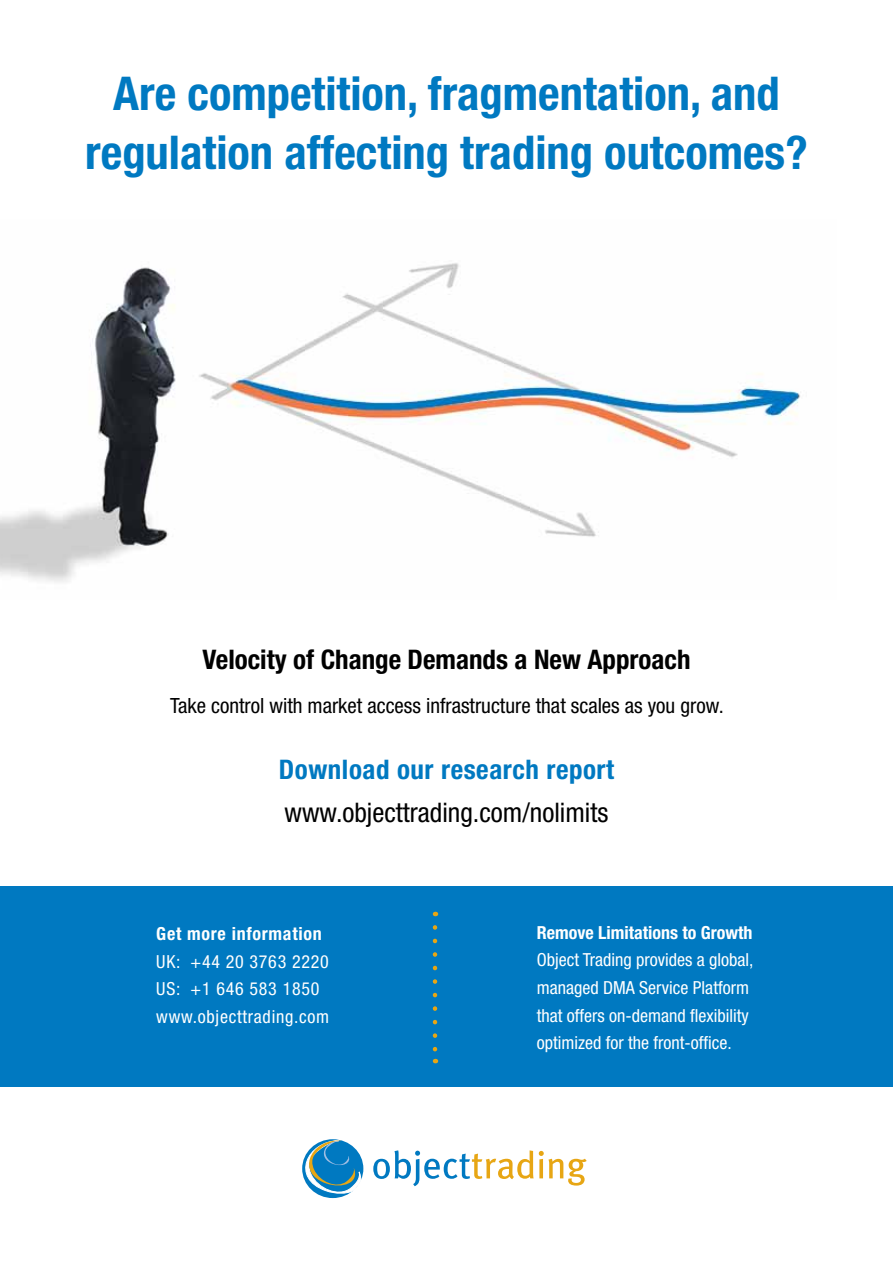
<style>
.page{position:relative;width:893px;height:1263px;background:#fff}
.page>*{position:absolute;margin:0;border:0;box-sizing:border-box;transform-origin:0 0}
.t1{font:700 condensed 46.65px/58.9px "Helvetica Neue";color:#0079c1;text-align:center}
.t2{font:700 condensed 27px "Helvetica Neue";color:#000}
.t3{font:condensed 27px "Helvetica Neue";color:#000}
.t4{font:700 condensed 27px "Helvetica Neue";letter-spacing:.02em;color:#0079c1}
.t5{font:condensed 21px "Helvetica Neue";color:#000}
.t6{font:condensed 18px/27.6px "Helvetica Neue";color:#fff}
.t7{font:condensed 18px/27.6px "Helvetica Neue";letter-spacing:.04em;color:#fff}
.t8{font:700 condensed 18px "Helvetica Neue";color:#fff}
.t9{font:700 condensed 18px "Helvetica Neue";letter-spacing:.04em;color:#fff}
</style>
<div class="page">
<div style="left:0;top:886px;width:893px;height:201px;background:#0079c1"></div>
<img style="left:0;top:263px;width:800px;height:319px">
<svg style="left:373px;top:1150px;width:214px;height:36px"></svg>
<svg style="left:302px;top:1139px;width:60px;height:59px"></svg>
<svg style="left:433px;top:927px;width:4px;height:136px"></svg>
<h1 class="t1" style="left:85px;top:64px;width:724px">Are competition, fragmentation, and regulation affecting trading outcomes?</h1>
<h2 class="t2" style="left:202px;top:643px;width:489px">Velocity of Change Demands a New Approach</h2>
<p class="t5" style="left:170px;top:693px;width:555px">Take control with market access infrastructure that scales as you grow.</p>
<h2 class="t4" style="left:279px;top:753px;width:337px">Download our research report</h2>
<h2 class="t3" style="left:284px;top:797px;width:325px">www.objecttrading.com/nolimits</h2>
<p class="t9" style="left:156px;top:923px;width:167px">Get more information</p>
<p class="t7" style="left:156px;top:947px;width:174px">UK: +44 20 3763 2220<br>US: +1 646 583 1850 www.objecttrading.com</p>
<p class="t8" style="left:537px;top:921px;width:217px">Remove Limitations to Growth</p>
<p class="t6" style="left:537px;top:946px;width:218px">Object Trading provides a global, managed DMA Service Platform that offers on-demand flexibility optimized for the front-office.</p>
</div>
